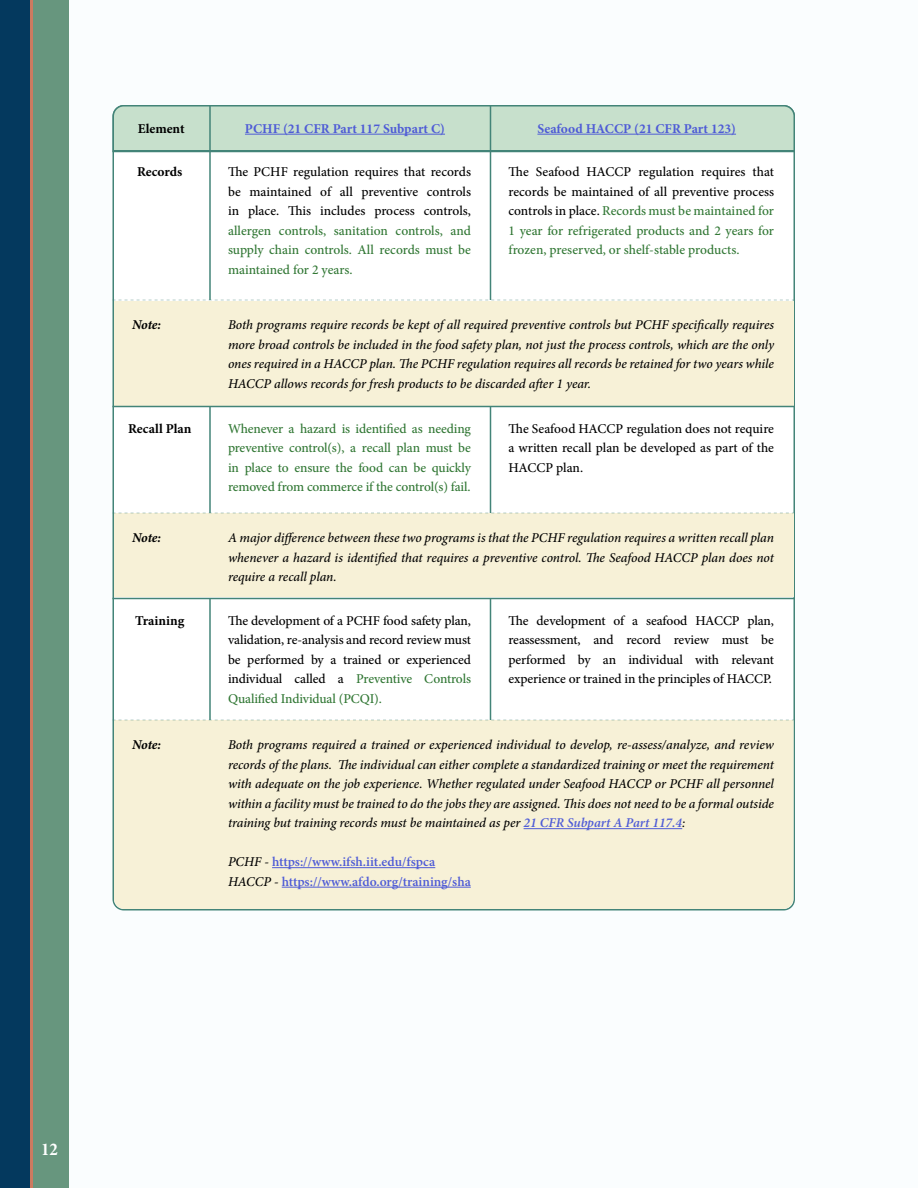
<style>
.page{position:relative;width:918px;height:1188px;background:#fafdfe}
.page>*{position:absolute;margin:0;border:0;box-sizing:border-box;transform-origin:0 0}
.t1{font:700 condensed 18px "Minion Pro";color:#fff}
.t2{font:italic 500 13.5px/19.5px "Minion Pro";letter-spacing:-.01em;color:#000;text-align:justify}
.t3{font:500 13.5px/19.5px "Minion Pro";letter-spacing:-.005em;color:#000;text-align:justify}
.t4{font:500 13.5px/19.5px "Minion Pro";letter-spacing:-.005em;color:#317734;text-align:justify}
.t5{font:600 13.5px/19.5px "Minion Pro";letter-spacing:-.005em;color:#4f5cd6}
.t6{font:700 13.5px "Minion Pro";color:#4f5cd6}
.t7{font:700 13.5px "Minion Pro";color:#000}
.t8{font:italic 700 13.5px "Minion Pro";letter-spacing:-.01em;color:#000}
.s1{color:#000}
.s2{color:#317734}
.s3{font-weight:600;color:#4f5cd6}
.s4{font-weight:500;font-style:italic;color:#000}
</style>
<div class="page">
<div style="left:113px;top:106px;width:681px;height:804px;background:#fff;border-radius:10px"></div>
<svg style="left:112px;top:105px;width:683px;height:46px;background:#bed9c7"></svg>
<hr style="left:209px;top:105px;width:2px;height:195px;background:#438478">
<hr style="left:112px;top:151px;width:683px;height:1px;background:#438478">
<hr style="left:245px;top:134px;width:200px;height:1px;background:#4f5cd6">
<hr style="left:490px;top:105px;width:1px;height:195px;background:#438478">
<hr style="left:537px;top:134px;width:199px;height:1px;background:#4f5cd6">
<div style="left:114px;top:301px;width:680px;height:105px;background:#f7f1d7"></div>
<svg style="left:112px;top:300px;width:683px;height:1px"></svg>
<hr style="left:112px;top:406px;width:683px;height:1px;background:#438478">
<hr style="left:209px;top:406px;width:2px;height:128px;background:#438478">
<hr style="left:490px;top:406px;width:1px;height:119px;background:#438478">
<div style="left:114px;top:514px;width:680px;height:83px;background:#f7f1d7"></div>
<svg style="left:112px;top:513px;width:683px;height:1px"></svg>
<hr style="left:209px;top:598px;width:2px;height:152px;background:#438478">
<hr style="left:490px;top:598px;width:1px;height:149px;background:#438478">
<div style="left:114px;top:721px;width:680px;height:188px;background:#f7f1d7"></div>
<svg style="left:112px;top:720px;width:683px;height:1px"></svg>
<hr style="left:524px;top:828px;width:158px;height:1px;background:#4f5cd6">
<hr style="left:272px;top:867px;width:163px;height:1px;background:#4f5cd6">
<hr style="left:282px;top:887px;width:189px;height:1px;background:#4f5cd6">
<hr style="left:112px;top:598px;width:683px;height:1px;background:#438478">
<div style="left:0;top:0;width:69px;height:1188px;background:#67967e"></div>
<div style="left:0;top:0;width:30px;height:1188px;background:#04395e"></div>
<hr style="left:30px;top:0;width:3px;height:1188px;background:#cc7a60">
<p class="t7" style="left:138px;top:119px;width:49px">Element</p>
<p class="t6" style="left:245px;top:119px;width:202px">PCHF (21 CFR Part 117 Subpart C)</p>
<p class="t6" style="left:537px;top:119px;width:200px">Seafood HACCP (21 CFR Part 123)</p>
<p class="t7" style="left:137px;top:162px;width:47px">Records</p>
<p class="t3" style="left:228px;top:162px;width:244px">The PCHF regulation requires that records be maintained of all preventive controls in place. This includes process controls,</p>
<p class="t4" style="left:228px;top:221px;width:245px">allergen controls, sanitation controls, and supply chain controls. All records must be maintained for 2 years.</p>
<p class="t4" style="left:509px;top:162px;width:267px"><span class="s1">The Seafood HACCP regulation requires that records be maintained of all preventive process controls in place.</span> Records must be maintained for 1 year for refrigerated products and 2 years for frozen, preserved, or shelf-stable products.</p>
<p class="t8" style="left:132px;top:315px;width:31px">Note:</p>
<p class="t2" style="left:228px;top:315px;width:548px">Both programs require records be kept of all required preventive controls but PCHF specifically requires more broad controls be included in the food safety plan, not just the process controls, which are the only ones required in a HACCP plan. The PCHF regulation requires all records be retained for two years while HACCP allows records for fresh products to be discarded after 1 year.</p>
<p class="t7" style="left:128px;top:419px;width:65px">Recall Plan</p>
<p class="t4" style="left:228px;top:419px;width:245px">Whenever a hazard is identified as needing preventive control(s), a recall plan must be in place to ensure the food can be quickly removed from commerce if the control(s) fail.</p>
<p class="t3" style="left:509px;top:419px;width:267px">The Seafood HACCP regulation does not require a written recall plan be developed as part of the HACCP plan.</p>
<p class="t2" style="left:228px;top:528px;width:548px">A major difference between these two programs is that the PCHF regulation requires a written recall plan whenever a hazard is identified that requires a preventive control. The Seafood HACCP plan does not require a recall plan.</p>
<p class="t8" style="left:132px;top:528px;width:31px">Note:</p>
<p class="t7" style="left:135px;top:611px;width:51px">Training</p>
<p class="t3" style="left:228px;top:611px;width:245px">The development of a PCHF food safety plan, validation, re-analysis and record review must be performed by a trained or experienced individual called a <span class="s2">Preventive Controls Qualified Individual (PCQI).</span></p>
<p class="t3" style="left:509px;top:611px;width:267px">The development of a seafood HACCP plan, reassessment, and record review must be performed by an individual with relevant experience or trained in the principles of HACCP.</p>
<p class="t2" style="left:228px;top:735px;width:548px">Both programs required a trained or experienced individual to develop, re-assess/analyze, and review records of the plans. The individual can either complete a standardized training or meet the requirement with adequate on the job experience. Whether regulated under Seafood HACCP or PCHF all personnel within a facility must be trained to do the jobs they are assigned. This does not need to be a formal outside training but training records must be maintained as per <span class="s3">21 CFR Subpart A Part 117.4</span>:</p>
<p class="t5" style="left:228px;top:852px;width:244px"><span class="s4">PCHF -</span> https://www.ifsh.iit.edu/fspca<br><span class="s4">HACCP -</span> https://www.afdo.org/training/sha</p>
<p class="t8" style="left:132px;top:735px;width:31px">Note:</p>
<h1 class="t1" style="left:41px;top:1136px;width:18px">12</h1>
</div>
